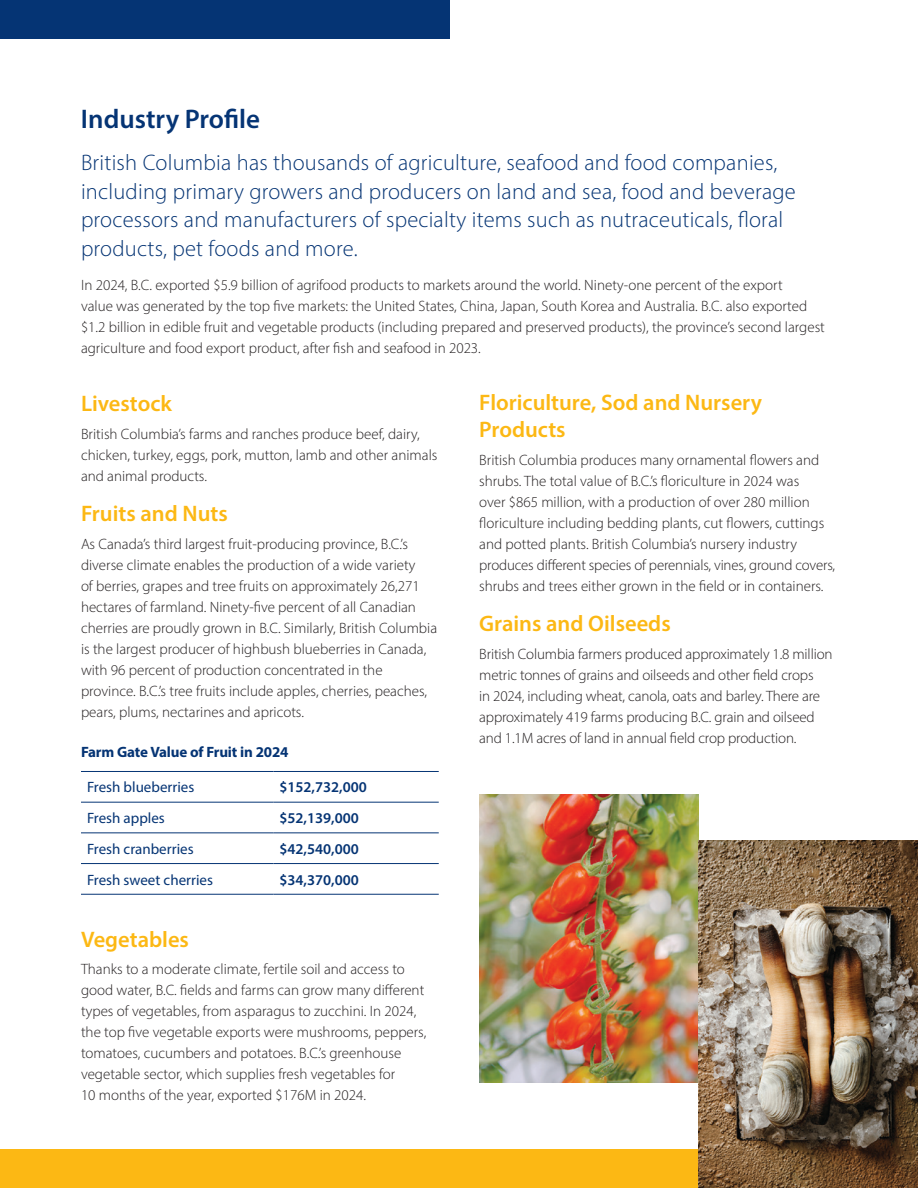
<style>
.page{position:relative;width:918px;height:1188px;background:#fff}
.page>*{position:absolute;margin:0;border:0;box-sizing:border-box;transform-origin:0 0}
.t1{font:600 27px "Myriad Pro";color:#053474}
.t2{font:300 22.5px/28.5px "Myriad Pro";letter-spacing:.01em;color:#053474}
.t3{font:600 22.5px/27px "Myriad Pro";color:#fcb814}
.t4{font:300 15px/21px "Myriad Pro";color:#231f20}
.t5{font:15px "Myriad Pro";color:#053474}
.t6{font:600 15px "Myriad Pro";color:#053474}
.t7{font:700 15px "Myriad Pro";letter-spacing:-.01em;color:#053474}
</style>
<div class="page">
<div style="left:0;top:1149px;width:918px;height:39px;background:#fcb814"></div>
<div style="left:0;top:0;width:450px;height:39px;background:#053474"></div>
<hr style="left:81px;top:771px;width:192px;height:1px;background:#053474">
<hr style="left:273px;top:771px;width:166px;height:1px;background:#053474">
<hr style="left:81px;top:802px;width:192px;height:1px;background:#053474">
<hr style="left:273px;top:802px;width:166px;height:1px;background:#053474">
<hr style="left:81px;top:833px;width:192px;height:1px;background:#053474">
<hr style="left:273px;top:833px;width:166px;height:1px;background:#053474">
<hr style="left:81px;top:863px;width:192px;height:1px;background:#053474">
<hr style="left:273px;top:863px;width:166px;height:1px;background:#053474">
<hr style="left:81px;top:894px;width:192px;height:1px;background:#053474">
<hr style="left:273px;top:894px;width:166px;height:1px;background:#053474">
<img style="left:479px;top:795px;width:220px;height:287px">
<img style="left:698px;top:841px;width:220px;height:347px">
<h1 class="t1" style="left:81px;top:102px;width:181px">Industry Profile</h1>
<p class="t2" style="left:81px;top:148px;width:716px">British Columbia has thousands of agriculture, seafood and food companies, including primary growers and producers on land and sea, food and beverage processors and manufacturers of specialty items such as nutraceuticals, floral products, pet foods and more.</p>
<p class="t4" style="left:81px;top:275px;width:745px">In 2024, B.C. exported $5.9 billion of agrifood products to markets around the world. Ninety-one percent of the export<br>value was generated by the top five markets: the United States, China, Japan, South Korea and Australia. B.C. also exported $1.2 billion in edible fruit and vegetable products (including prepared and preserved products), the province’s second largest agriculture and food export product, after fish and seafood in 2023.</p>
<h2 class="t3" style="left:81px;top:389px;width:92px">Livestock</h2>
<p class="t4" style="left:81px;top:423px;width:358px">British Columbia’s farms and ranches produce beef, dairy, chicken, turkey, eggs, pork, mutton, lamb and other animals and animal products.</p>
<h2 class="t3" style="left:81px;top:500px;width:148px">Fruits and Nuts</h2>
<p class="t4" style="left:81px;top:533px;width:358px">As Canada’s third largest fruit-producing province, B.C.’s diverse climate enables the production of a wide variety<br>of berries, grapes and tree fruits on approximately 26,271 hectares of farmland. Ninety-five percent of all Canadian cherries are proudly grown in B.C. Similarly, British Columbia is the largest producer of highbush blueberries in Canada, with 96 percent of production concentrated in the province. B.C.’s tree fruits include apples, cherries, peaches, pears, plums, nectarines and apricots.</p>
<p class="t7" style="left:81px;top:742px;width:209px">Farm Gate Value of Fruit in 2024</p>
<p class="t5" style="left:87px;top:778px;width:109px">Fresh blueberries</p>
<p class="t6" style="left:279px;top:778px;width:89px">$152,732,000</p>
<p class="t5" style="left:87px;top:809px;width:79px">Fresh apples</p>
<p class="t6" style="left:279px;top:809px;width:81px">$52,139,000</p>
<p class="t5" style="left:87px;top:840px;width:108px">Fresh cranberries</p>
<p class="t6" style="left:279px;top:839px;width:81px">$42,540,000</p>
<p class="t5" style="left:87px;top:870px;width:128px">Fresh sweet cherries</p>
<p class="t6" style="left:279px;top:870px;width:81px">$34,370,000</p>
<h2 class="t3" style="left:81px;top:925px;width:110px">Vegetables</h2>
<p class="t4" style="left:81px;top:959px;width:347px">Thanks to a moderate climate, fertile soil and access to good water, B.C. fields and farms can grow many different types of vegetables, from asparagus to zucchini. In 2024, the top five vegetable exports were mushrooms, peppers, tomatoes, cucumbers and potatoes. B.C.’s greenhouse vegetable sector, which supplies fresh vegetables for<br>10 months of the year, exported $176M in 2024.</p>
<h2 class="t3" style="left:479px;top:388px;width:284px">Floriculture, Sod and Nursery<br>Products</h2>
<p class="t4" style="left:479px;top:449px;width:357px">British Columbia produces many ornamental flowers and shrubs. The total value of B.C.’s floriculture in 2024 was<br>over $865 million, with a production of over 280 million floriculture including bedding plants, cut flowers, cuttings and potted plants. British Columbia’s nursery industry produces different species of perennials, vines, ground covers, shrubs and trees either grown in the field or in containers.</p>
<h2 class="t3" style="left:479px;top:610px;width:193px">Grains and Oilseeds</h2>
<p class="t4" style="left:479px;top:643px;width:355px">British Columbia farmers produced approximately 1.8 million metric tonnes of grains and oilseeds and other field crops<br>in 2024, including wheat, canola, oats and barley. There are approximately 419 farms producing B.C. grain and oilseed and 1.1M acres of land in annual field crop production.</p>
</div>
